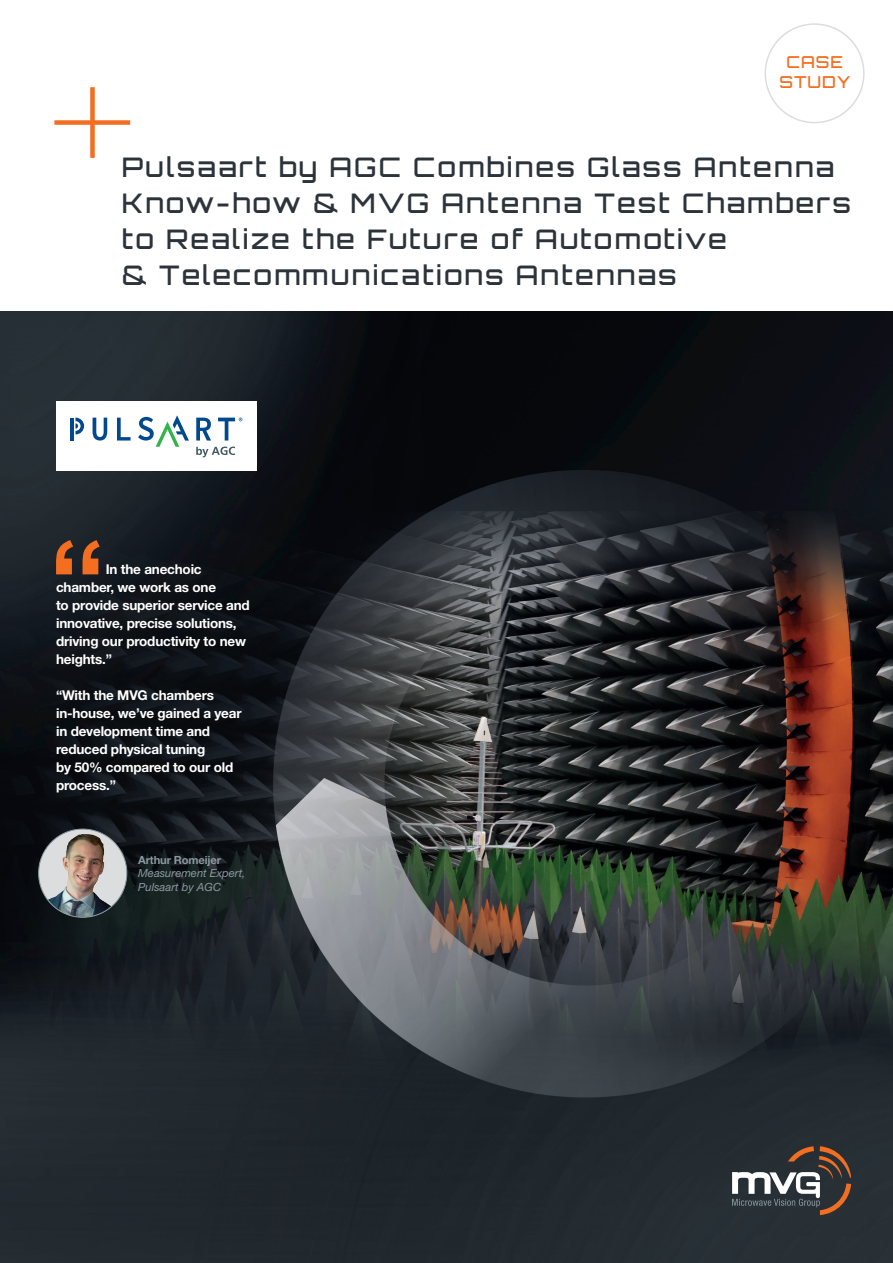
<style>
.page{position:relative;width:893px;height:1263px;background:#fff}
.page>*{position:absolute;margin:0;border:0;box-sizing:border-box;transform-origin:0 0}
.t1{font:27px/36px "Orbitron";letter-spacing:.08em;color:#2c333a}
.t2{font:16.5px/19.8px "Orbitron";letter-spacing:.06em;color:#f36e21;text-align:center}
.t3{font:700 13.5px/18px "Helvetica Neue LT Std";letter-spacing:-.015em;color:#fff}
.t4{font:italic 11.25px/13.5px "Helvetica Neue LT Std";color:#8b98a0}
.t5{font:700 11.25px "Helvetica Neue LT Std";letter-spacing:-.015em;color:#8b98a0}
</style>
<div class="page">
<img style="left:0;top:311px;width:893px;height:952px">
<div style="left:90px;top:87px;width:5px;height:71px;background:#f36e21"></div>
<div style="left:54px;top:120px;width:76px;height:5px;background:#f36e21"></div>
<svg style="left:732px;top:1146px;width:119px;height:69px;background:#545150"></svg>
<div style="left:765px;top:23px;width:100px;height:100px;border:2px solid #dcdddf;border-radius:50%"></div>
<svg style="left:56px;top:540px;width:44px;height:34px"></svg>
<img style="left:39px;top:829px;width:88px;height:88px;border-radius:44px">
<div style="left:56px;top:402px;width:201px;height:69px;background:#fff"></div>
<svg style="left:93px;top:418px;width:14px;height:22px"></svg>
<svg style="left:117px;top:418px;width:14px;height:22px"></svg>
<svg style="left:196px;top:447px;width:39px;height:10px"></svg>
<svg style="left:138px;top:415px;width:51px;height:32px"></svg>
<svg style="left:196px;top:418px;width:15px;height:22px"></svg>
<hr style="left:70px;top:418px;width:4px;height:22px;background:#01498e">
<svg style="left:75px;top:418px;width:9px;height:16px"></svg>
<svg style="left:218px;top:418px;width:24px;height:22px"></svg>
<p class="t2" style="left:779px;top:53px;width:72px">CASE<br>STUDY</p>
<h1 class="t1" style="left:122px;top:149px;width:731px">Pulsaart by AGC Combines Glass Antenna Know-how &amp; MVG Antenna Test Chambers to Realize the Future of Automotive<br>&amp; Telecommunications Antennas</h1>
<p class="t3" style="left:56px;top:560px;width:195px;text-indent:50px">In the anechoic chamber, we work as one<br>to provide superior service and innovative, precise solutions, driving our productivity to new heights.”</p>
<p class="t3" style="left:56px;top:686px;width:187px">“With the MVG chambers in-house, we’ve gained a year in development time and reduced physical tuning<br>by 50% compared to our old process.”</p>
<p class="t5" style="left:138px;top:853px;width:85px">Arthur Romeijer</p>
<p class="t4" style="left:138px;top:866px;width:109px">Measurement Expert,<br>Pulsaart by AGC</p>
</div>
